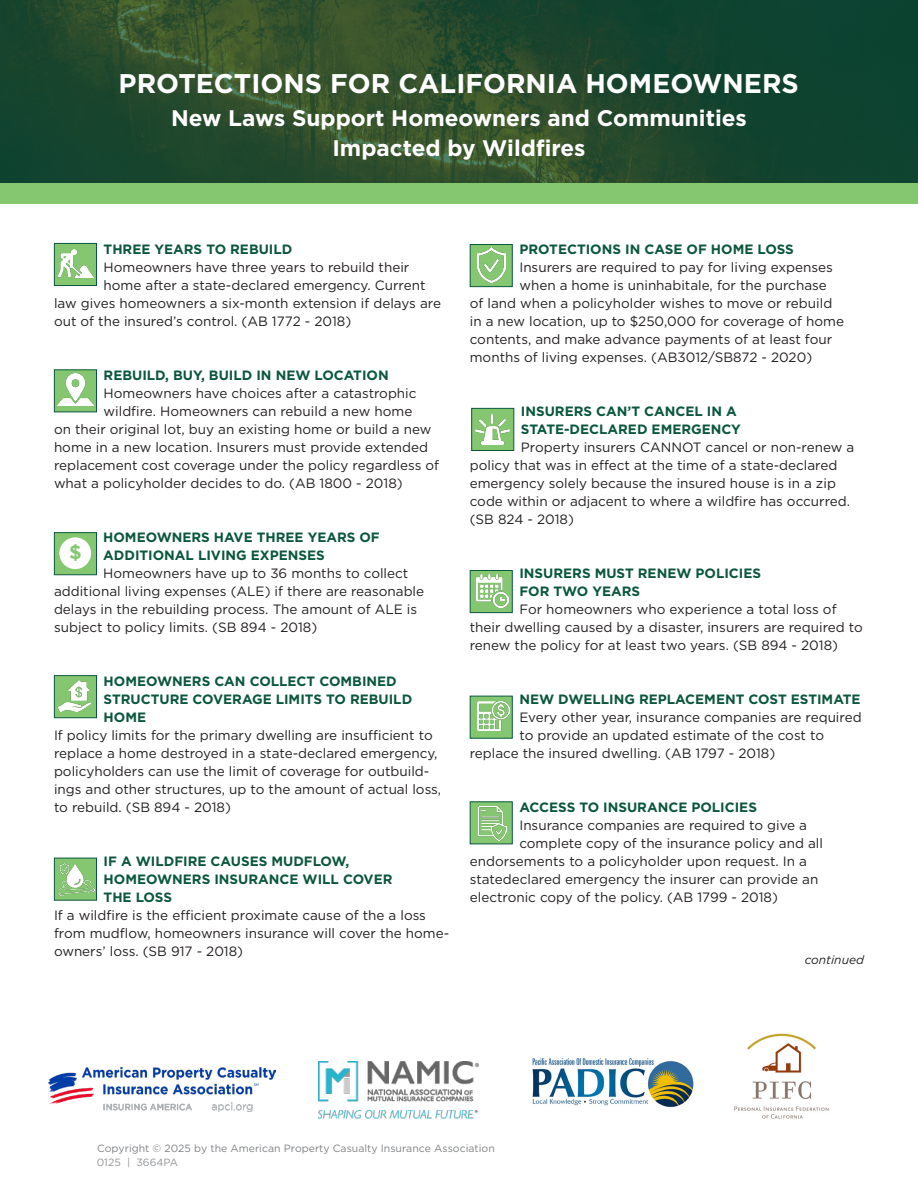
<style>
.page{position:relative;width:918px;height:1188px;background:#fff}
.page>*{position:absolute;margin:0;border:0;box-sizing:border-box;transform-origin:0 0}
.t1{font:700 27px "Gotham";color:#fff}
.t2{font:700 22.5px "Gotham";color:#fff}
.t3{font:700 19.5px "Gotham";color:#84c770}
.t4{font:13.5px/18px "Gotham";color:#231f20}
.t5{font:700 13.5px/18px "Gotham";color:#0a573d}
.t6{font:italic 12px "Gotham";color:#231f20}
.t7{font:10.5px "Gotham";color:#808285}
.t8{font:10.5px "Gotham";color:#939598}
</style>
<div class="page">
<img style="left:0;top:0;width:918px;height:184px">
<div style="left:0;top:184px;width:918px;height:20px;background:#84c770"></div>
<img style="left:48px;top:1067px;width:228px;height:44px">
<img style="left:532px;top:1058px;width:162px;height:50px">
<div style="left:54px;top:243px;width:43px;height:43px;background:#84c770;border:1px solid #0a573d"></div>
<div style="left:54px;top:369px;width:43px;height:43px;background:#84c770;border:1px solid #0a573d"></div>
<div style="left:54px;top:675px;width:43px;height:43px;background:#84c770;border:1px solid #0a573d"></div>
<div style="left:54px;top:858px;width:43px;height:43px;background:#84c770;border:1px solid #0a573d"></div>
<div style="left:470px;top:244px;width:43px;height:43px;background:#84c770;border:1px solid #0a573d"></div>
<div style="left:471px;top:408px;width:43px;height:43px;background:#84c770;border:1px solid #0a573d"></div>
<div style="left:470px;top:570px;width:43px;height:43px;background:#84c770;border:1px solid #0a573d"></div>
<div style="left:470px;top:696px;width:43px;height:43px;background:#84c770;border:1px solid #0a573d"></div>
<div style="left:470px;top:801px;width:43px;height:43px;background:#84c770;border:1px solid #0a573d"></div>
<img style="left:58px;top:249px;width:35px;height:28px">
<img style="left:57px;top:374px;width:36px;height:32px">
<div style="left:54px;top:532px;width:43px;height:43px;background:#84c770;border:1px solid #0a573d"></div>
<div style="left:59px;top:537px;width:32px;height:32px;background:#fff;border-radius:50%"></div>
<img style="left:58px;top:680px;width:32px;height:32px">
<img style="left:58px;top:863px;width:37px;height:33px">
<img style="left:477px;top:248px;width:29px;height:34px">
<img style="left:476px;top:414px;width:34px;height:30px">
<img style="left:476px;top:575px;width:33px;height:33px">
<img style="left:478px;top:806px;width:28px;height:35px">
<img style="left:477px;top:701px;width:33px;height:30px">
<img style="left:319px;top:1062px;width:159px;height:57px">
<img style="left:734px;top:1033px;width:95px;height:86px">
<p class="t1" style="left:119px;top:65px;width:682px">PROTECTIONS FOR CALIFORNIA HOMEOWNERS</p>
<p class="t2" style="left:171px;top:103px;width:577px">New Laws Support Homeowners and Communities</p>
<p class="t2" style="left:332px;top:133px;width:255px">Impacted by Wildfires</p>
<p class="t5" style="left:104px;top:240px;width:190px">THREE YEARS TO REBUILD</p>
<p class="t4" style="left:104px;top:258px;width:307px">Homeowners have three years to rebuild their</p>
<p class="t4" style="left:104px;top:276px;width:323px">home after a state-declared emergency. Current</p>
<p class="t4" style="left:54px;top:294px;width:388px">law gives homeowners a six-month extension if delays are</p>
<p class="t4" style="left:54px;top:312px;width:299px">out of the insured’s control. (AB 1772 - 2018)</p>
<p class="t5" style="left:104px;top:366px;width:287px">REBUILD, BUY, BUILD IN NEW LOCATION</p>
<p class="t4" style="left:104px;top:384px;width:314px">Homeowners have choices after a catastrophic</p>
<p class="t4" style="left:104px;top:402px;width:310px">wildfire. Homeowners can rebuild a new home</p>
<p class="t4" style="left:54px;top:420px;width:379px">on their original lot, buy an existing home or build a new</p>
<p class="t4" style="left:54px;top:438px;width:376px">home in a new location. Insurers must provide extended</p>
<p class="t4" style="left:54px;top:456px;width:387px">replacement cost coverage under the policy regardless of</p>
<p class="t4" style="left:54px;top:474px;width:350px">what a policyholder decides to do. (AB 1800 - 2018)</p>
<p class="t5" style="left:103px;top:528px;width:278px">HOMEOWNERS HAVE THREE YEARS OF<br>ADDITIONAL LIVING EXPENSES</p>
<p class="t4" style="left:54px;top:564px;width:372px;text-indent:49px">Homeowners have up to 36 months to collect additional living expenses (ALE) if there are reasonable delays in the rebuilding process. The amount of ALE is subject to policy limits. (SB 894 - 2018)</p>
<p class="t3" style="left:69px;top:540px;width:14px">$</p>
<p class="t5" style="left:104px;top:672px;width:310px">HOMEOWNERS CAN COLLECT COMBINED<br>STRUCTURE COVERAGE LIMITS TO REBUILD<br>HOME</p>
<p class="t4" style="left:54px;top:726px;width:389px">If policy limits for the primary dwelling are insufficient to replace a home destroyed in a state-declared emergency, policyholders can use the limit of coverage for outbuild&shy;ings and other structures, up to the amount of actual loss, to rebuild. (SB 894 - 2018)</p>
<p class="t5" style="left:104px;top:852px;width:290px">IF A WILDFIRE CAUSES MUDFLOW,<br>HOMEOWNERS INSURANCE WILL COVER<br>THE LOSS</p>
<p class="t4" style="left:54px;top:906px;width:397px">If a wildfire is the efficient proximate cause of the a loss from mudflow, homeowners insurance will cover the home&shy;owners’ loss. (SB 917 - 2018)</p>
<p class="t5" style="left:519px;top:240px;width:276px">PROTECTIONS IN CASE OF HOME LOSS</p>
<p class="t4" style="left:519px;top:258px;width:315px">Insurers are required to pay for living expenses</p>
<p class="t4" style="left:519px;top:276px;width:309px">when a home is uninhabitale, for the purchase</p>
<p class="t4" style="left:470px;top:294px;width:364px">of land when a policyholder wishes to move or rebuild</p>
<p class="t4" style="left:470px;top:312px;width:376px">in a new location, up to $250,000 for coverage of home</p>
<p class="t4" style="left:470px;top:330px;width:364px">contents, and make advance payments of at least four</p>
<p class="t4" style="left:470px;top:348px;width:344px">months of living expenses. (AB3012/SB872 - 2020)</p>
<p class="t5" style="left:521px;top:402px;width:222px">INSURERS CAN’T CANCEL IN A<br>STATE-DECLARED EMERGENCY</p>
<p class="t4" style="left:470px;top:438px;width:386px;text-indent:51px">Property insurers CANNOT cancel or non-renew a policy that was in effect at the time of a state-declared emergency solely because the insured house is in a zip code within or adjacent to where a wildfire has occurred. (SB 824 - 2018)</p>
<p class="t5" style="left:519px;top:564px;width:243px">INSURERS MUST RENEW POLICIES<br>FOR TWO YEARS</p>
<p class="t4" style="left:470px;top:600px;width:395px;text-indent:50px">For homeowners who experience a total loss of their dwelling caused by a disaster, insurers are required to renew the policy for at least two years. (SB 894 - 2018)</p>
<p class="t5" style="left:519px;top:690px;width:343px">NEW DWELLING REPLACEMENT COST ESTIMATE</p>
<p class="t4" style="left:519px;top:708px;width:344px">Every other year, insurance companies are required</p>
<p class="t4" style="left:519px;top:726px;width:306px">to provide an updated estimate of the cost to</p>
<p class="t4" style="left:470px;top:744px;width:307px">replace the insured dwelling. (AB 1797 - 2018)</p>
<p class="t5" style="left:519px;top:798px;width:239px">ACCESS TO INSURANCE POLICIES</p>
<p class="t4" style="left:519px;top:816px;width:289px">Insurance companies are required to give a</p>
<p class="t4" style="left:519px;top:834px;width:305px">complete copy of the insurance policy and all</p>
<p class="t4" style="left:470px;top:852px;width:339px">endorsements to a policyholder upon request. In a</p>
<p class="t4" style="left:470px;top:870px;width:350px">statedeclared emergency the insurer can provide an</p>
<p class="t4" style="left:470px;top:888px;width:310px">electronic copy of the policy. (AB 1799 - 2018)</p>
<p class="t6" style="left:805px;top:952px;width:61px">continued</p>
<p class="t7" style="left:97px;top:1141px;width:399px">Copyright © 2025 by the American Property Casualty Insurance Association</p>
<p class="t8" style="left:97px;top:1156px;width:83px">0125 | 3664PA</p>
</div>
